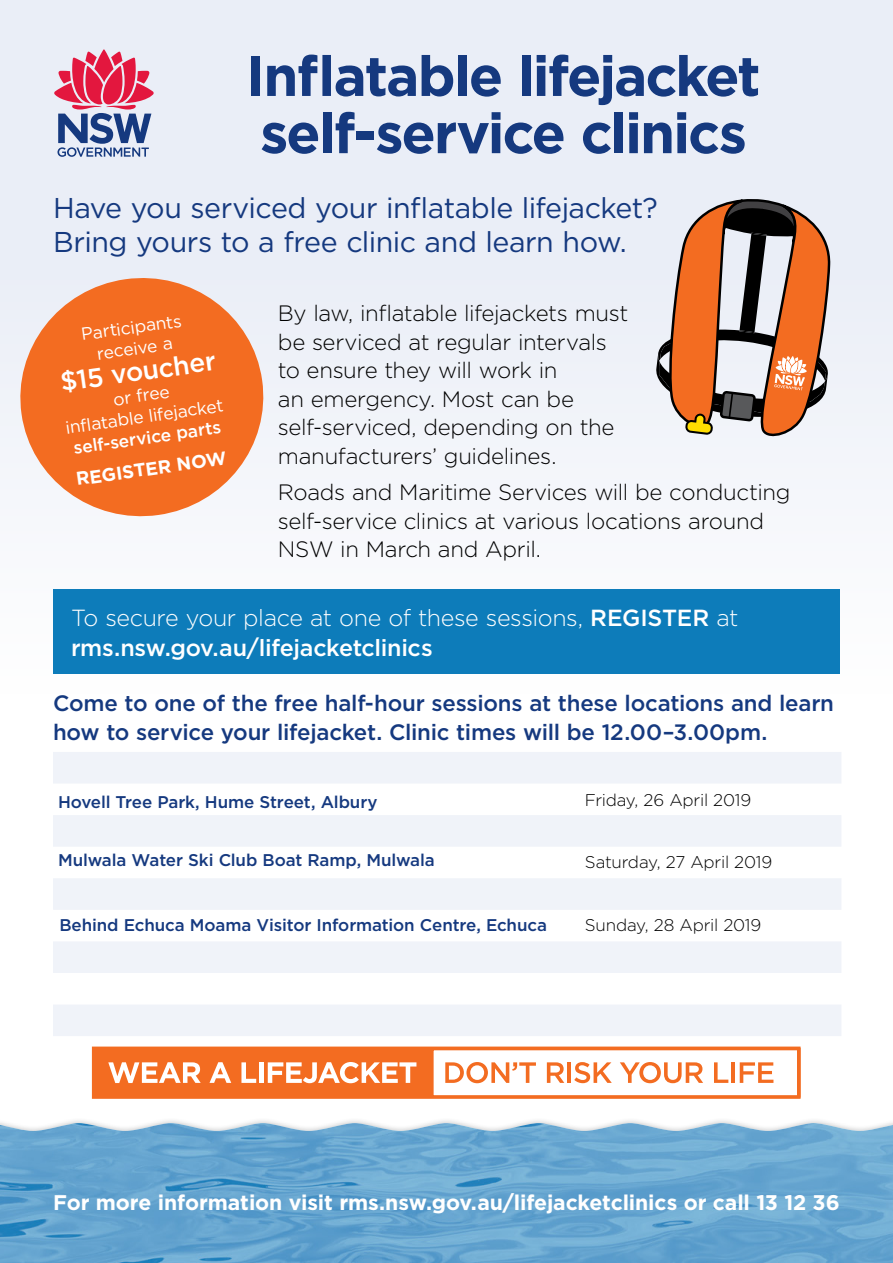
<style>
.page{position:relative;width:893px;height:1263px;background:#fff}
.page>*{position:absolute;margin:0;border:0;box-sizing:border-box;transform-origin:0 0}
.t1{font:700 56.1px/57.2px "Gotham";letter-spacing:-.035em;color:#15397f}
.t2{font:28.65px/33.9px "Gotham";letter-spacing:-.02em;color:#15397f}
.t3{font:500 26.55px "Gotham";color:#fff}
.t4{font:300 23.25px/29.7px "Gotham";letter-spacing:-.02em;color:#fff}
.t5{font:300 22.2px/28.7px "Gotham";letter-spacing:-.015em;color:#000}
.t6{font:500 22.2px/28.7px "Gotham";letter-spacing:-.01em;color:#15397f}
.t7{font:700 21.15px "Gotham";letter-spacing:-.005em;color:#fff}
.t8{font:700 18.6px "Gotham";color:#fff}
.t9{font:17.55px/21.1px "Gotham";color:#fff;text-align:center}
.t10{font:500 17.55px "Gotham";color:#fff}
.t11{font:500 16.95px "Gotham";letter-spacing:-.01em;color:#15397f}
.t12{font:300 16.95px "Gotham";letter-spacing:-.01em;color:#000}
.s1{font-weight:500}
</style>
<div class="page">
<div style="left:92px;top:1046px;width:709px;height:53px;background:#f36c21;border:2px solid #f36c21"></div>
<div style="left:432px;top:1049px;width:365px;height:47px;background:#fff"></div>
<div style="left:431px;top:1048px;width:370px;height:49px;border:2px solid #f36c21"></div>
<svg style="left:108px;top:1062px;width:93px;height:21px"></svg>
<svg style="left:209px;top:1062px;width:22px;height:21px"></svg>
<svg style="left:241px;top:1062px;width:15px;height:21px"></svg>
<hr style="left:259px;top:1062px;width:4px;height:21px;background:#fff">
<svg style="left:268px;top:1062px;width:148px;height:21px"></svg>
<svg style="left:445px;top:1062px;width:91px;height:21px"></svg>
<svg style="left:547px;top:1062px;width:17px;height:21px"></svg>
<hr style="left:567px;top:1062px;width:4px;height:21px;background:#f36c21">
<svg style="left:574px;top:1062px;width:38px;height:21px"></svg>
<svg style="left:620px;top:1062px;width:83px;height:21px"></svg>
<svg style="left:714px;top:1062px;width:14px;height:21px"></svg>
<hr style="left:731px;top:1062px;width:4px;height:21px;background:#f36c21">
<svg style="left:740px;top:1062px;width:33px;height:21px"></svg>
<div style="left:0;top:0;width:893px;height:858px;background:linear-gradient(to right,#f1f4fa,#f1f4fa)"></div>
<div style="left:0;top:1118px;width:893px;height:145px;background:#414042;opacity:.3"></div>
<img style="left:0;top:1123px;width:893px;height:140px">
<svg style="left:654px;top:195px;width:178px;height:248px;background:#c2947b"></svg>
<svg style="left:12px;top:270px;width:259px;height:254px;fill:#f36c21"></svg>
<svg style="left:54px;top:49px;width:100px;height:108px;background:#c08ba9"></svg>
<svg style="left:53px;top:752px;width:788px;height:284px;fill:#f0f3f9"></svg>
<div style="left:53px;top:589px;width:787px;height:85px;background:#0d7cba"></div>
<h1 class="t1" style="left:246px;top:47px;width:516px">Inflatable lifejacket self‑service clinics</h1>
<p class="t2" style="left:53px;top:190px;width:606px">Have you serviced your inflatable lifejacket?<br>Bring yours to a free clinic and learn how.</p>
<p class="t9" style="left:80px;top:323px;width:103px;rotate:-8deg">Participants receive a</p>
<p class="t3" style="left:58px;top:365px;width:158px;rotate:-8deg">$15 voucher</p>
<p class="t9" style="left:61px;top:396px;width:161px;rotate:-8deg">or free<br>infl atable lifejacket</p>
<p class="t10" style="left:72px;top:436px;width:150px;rotate:-8deg">self-service parts</p>
<p class="t8" style="left:74px;top:467px;width:153px;rotate:-8deg">REGISTER NOW</p>
<p class="t5" style="left:278px;top:298px;width:352px">By law, inflatable lifejackets must be serviced at regular intervals to ensure they will work in<br>an emergency. Most can be self‑serviced, depending on the manufacturers’ guidelines.</p>
<p class="t5" style="left:278px;top:477px;width:514px">Roads and Maritime Services will be conducting self‑service clinics at various locations around<br>NSW in March and April.</p>
<p class="t4" style="left:71px;top:602px;width:669px">To secure your place at one of these sessions, <span class="s1">REGISTER</span> at <span class="s1">rms.nsw.gov.au/lifejacketclinics</span></p>
<p class="t6" style="left:53px;top:689px;width:782px">Come to one of the free half-hour sessions at these locations and learn how to service your lifejacket. Clinic times will be 12.00–3.00pm.</p>
<p class="t11" style="left:58px;top:791px;width:321px">Hovell Tree Park, Hume Street, Albury</p>
<p class="t12" style="left:585px;top:789px;width:168px">Friday, 26 April 2019</p>
<p class="t11" style="left:58px;top:849px;width:378px">Mulwala Water Ski Club Boat Ramp, Mulwala</p>
<p class="t12" style="left:585px;top:851px;width:189px">Saturday, 27 April 2019</p>
<p class="t11" style="left:59px;top:914px;width:489px">Behind Echuca Moama Visitor Information Centre, Echuca</p>
<p class="t12" style="left:585px;top:914px;width:178px">Sunday, 28 April 2019</p>
<p class="t7" style="left:53px;top:1189px;width:788px">For more information visit rms.nsw.gov.au/lifejacketclinics or call 13 12 36</p>
</div>
